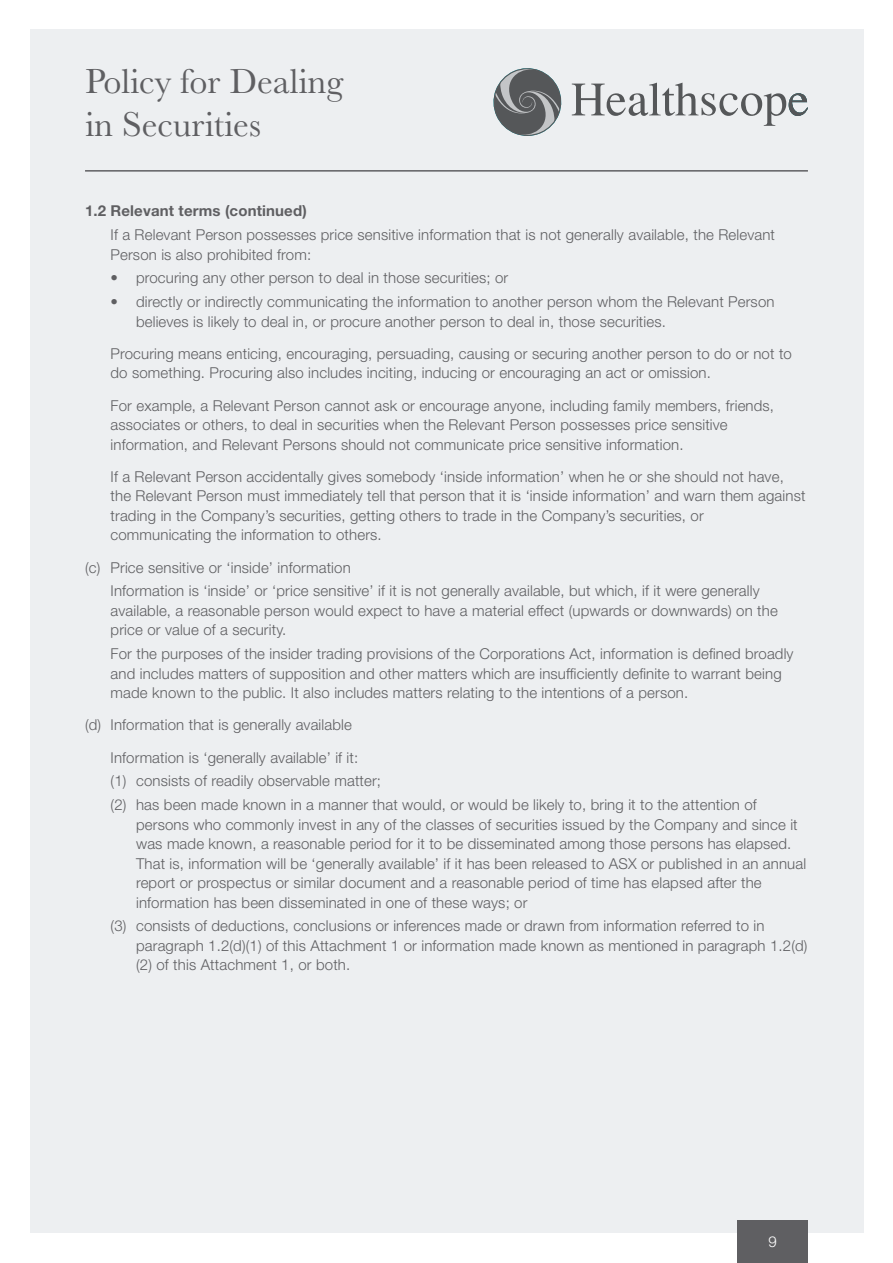
<style>
.page{position:relative;width:893px;height:1263px;background:#fff}
.page>*{position:absolute;margin:0;border:0;box-sizing:border-box;transform-origin:0 0}
.t1{font:36px/43.2px "Baskerville MT Std";color:#5f5f62}
.t2{font:300 15px/19.5px "Helvetica Neue LT Std";letter-spacing:.01em;color:#5f5f62}
.t3{font:700 15px "Helvetica Neue LT Std";letter-spacing:.01em;color:#5f5f62}
.t4{font:300 15px "Helvetica Neue LT Std";color:#fff}
</style>
<div class="page">
<div style="left:30px;top:30px;width:833px;height:1203px;background:#edeff1"></div>
<svg style="left:493px;top:68px;width:69px;height:68px"></svg>
<svg style="left:572px;top:83px;width:236px;height:43px"></svg>
<hr style="left:85px;top:170px;width:723px;height:2px;background:#5f5f62">
<div style="left:737px;top:1220px;width:71px;height:43px;background:#5f5f62"></div>
<h1 class="t1" style="left:85px;top:59px;width:260px">Policy for Dealing in Securities</h1>
<p class="t3" style="left:85px;top:202px;width:223px">1.2 Relevant terms (continued)</p>
<p class="t2" style="left:111px;top:225px;width:666px">If a Relevant Person possesses price sensitive information that is not generally available, the Relevant<br>Person is also prohibited from:</p>
<p class="t2" style="left:111px;top:268px;width:399px">• procuring any other person to deal in those securities; or</p>
<p class="t2" style="left:136px;top:292px;width:640px;text-indent:-26px">• directly or indirectly communicating the information to another person whom the Relevant Person believes is likely to deal in, or procure another person to deal in, those securities.</p>
<p class="t2" style="left:111px;top:343px;width:683px">Procuring means enticing, encouraging, persuading, causing or securing another person to do or not to do something. Procuring also includes inciting, inducing or encouraging an act or omission.</p>
<p class="t2" style="left:111px;top:395px;width:665px">For example, a Relevant Person cannot ask or encourage anyone, including family members, friends, associates or others, to deal in securities when the Relevant Person possesses price sensitive information, and Relevant Persons should not communicate price sensitive information.</p>
<p class="t2" style="left:111px;top:466px;width:696px">If a Relevant Person accidentally gives somebody ‘inside information’ when he or she should not have, the Relevant Person must immediately tell that person that it is ‘inside information’ and warn them against trading in the Company’s securities, getting others to trade in the Company’s securities, or communicating the information to others.</p>
<p class="t2" style="left:111px;top:555px;width:650px;line-height:23.7px;text-indent:-26px">(c) Price sensitive or ‘inside’ information<br>Information is ‘inside’ or ‘price sensitive’ if it is not generally available, but which, if it were generally</p>
<p class="t2" style="left:111px;top:600px;width:669px">available, a reasonable person would expect to have a material effect (upwards or downwards) on the price or value of a security.</p>
<p class="t2" style="left:111px;top:644px;width:684px">For the purposes of the insider trading provisions of the Corporations Act, information is defined broadly and includes matters of supposition and other matters which are insufficiently definite to warrant being made known to the public. It also includes matters relating to the intentions of a person.</p>
<p class="t2" style="left:111px;top:709px;width:249px;line-height:32.2px;text-indent:-26px">(d) Information that is generally available<br>Information is ‘generally available’ if it:</p>
<p class="t2" style="left:111px;top:769px;width:648px;line-height:23.7px">(1) consists of readily observable matter;<br>(2) has been made known in a manner that would, or would be likely to, bring it to the attention of</p>
<p class="t2" style="left:136px;top:814px;width:671px">persons who commonly invest in any of the classes of securities issued by the Company and since it was made known, a reasonable period for it to be disseminated among those persons has elapsed.<br>That is, information will be ‘generally available’ if it has been released to ASX or published in an annual report or prospectus or similar document and a reasonable period of time has elapsed after the information has been disseminated in one of these ways; or</p>
<p class="t2" style="left:136px;top:916px;width:673px;text-indent:-26px">(3) consists of deductions, conclusions or inferences made or drawn from information referred to in paragraph 1.2(d)(1) of this Attachment 1 or information made known as mentioned in paragraph 1.2(d) (2) of this Attachment 1, or both.</p>
<p class="t4" style="left:768px;top:1232px;width:10px">9</p>
</div>
